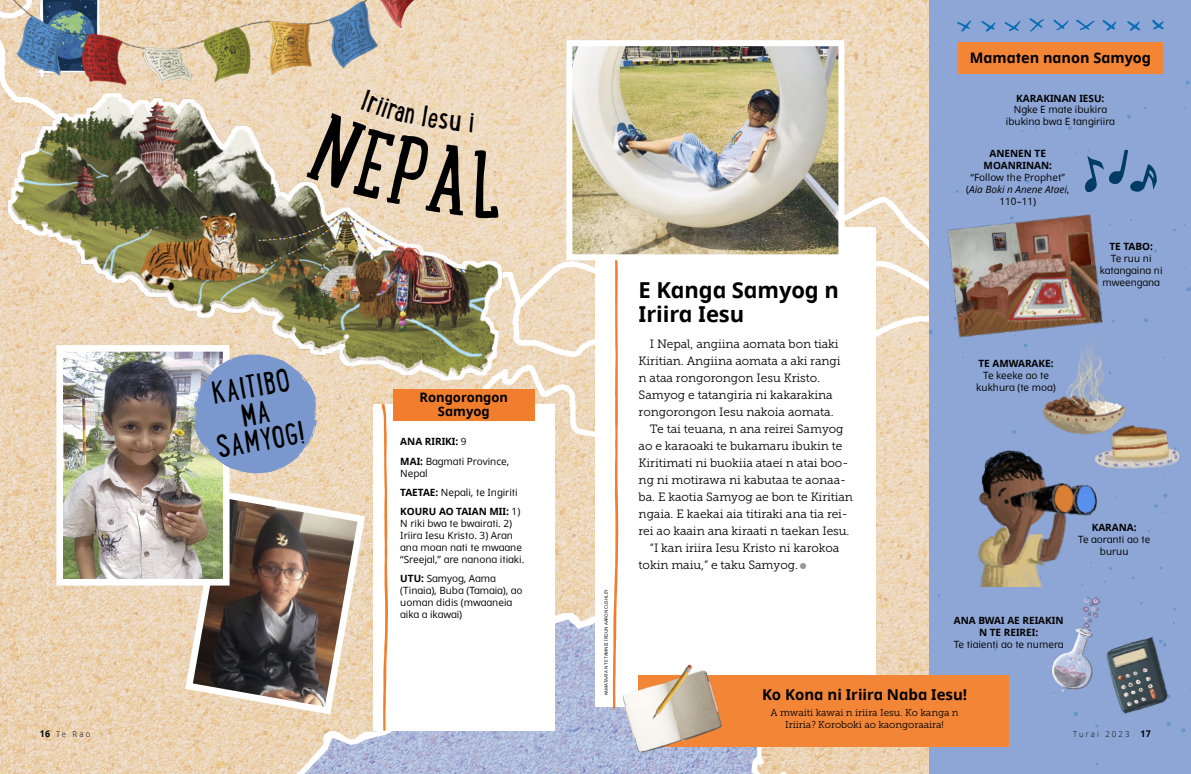
<style>
.page{position:relative;width:1191px;height:774px;background:#fff}
.page>*{position:absolute;margin:0;border:0;box-sizing:border-box;transform-origin:0 0}
.t1{font:34px/27px "Lunch Box";color:#000;text-align:center}
.span_dominant_h2{font:700 22px/24px "Dots Solidlds Lat";letter-spacing:-.005em;color:#000}
.t2{font:700 15px "Dots Solidlds Lat";color:#000}
.t3{font:700 14.5px "Dots Solidlds Lat";color:#000}
.t4{font:700 13px/14px "Dots Solidlds Lat";color:#000;text-align:center}
.p2_Museo{font:12px/17px "Museo Slablds Lat 300";letter-spacing:-.005em;color:#000}
.p2_flush_left{font:10px/11.9px "Dots Solidlds Lat";color:#000}
.p2_centered{font:10px/11.9px "Dots Solidlds Lat";color:#000;text-align:center}
.t5{font:10px/11.9px "Museo Slablds Lat 300";letter-spacing:-.005em;color:#000;text-align:center}
.p2_centered-2{font:700 10px/11.9px "Dots Solidlds Lat";color:#000;text-align:center}
.p2_flush_left-2{font:700 10px "Dots Solidlds Lat";color:#000}
.t6{font:300 8.2px "Zoramlds Lat";letter-spacing:.28em;color:#000;scale:.95 1}
.t7{font:4.5px "Dots Solidlds Lat";color:#000}
.s1{font-weight:700}
.s2{font-style:italic}
.s3{font-family:"Ding P Ilds Dpi";font-size:8.5px;color:#969798}
.s4{font-weight:400}
.s5{font-family:"Dots Solidlds Lat";font-weight:700;font-size:9.2px}
</style>
<div class="page">
<img style="left:0;top:0;width:929px;height:774px">
<svg style="left:296px;top:564px;width:486px;height:210px;background:#bec1d2"></svg>
<div style="left:595px;top:228px;width:281px;height:479px;background:#fff"></div>
<svg style="left:613px;top:260px;width:5px;height:449px"></svg>
<div style="left:373px;top:404px;width:181px;height:327px;background:#fff"></div>
<svg style="left:381px;top:404px;width:7px;height:327px"></svg>
<img style="left:573px;top:47px;width:264px;height:206px">
<div style="left:566px;top:40px;width:278px;height:220px;border:6px solid #fff"></div>
<div style="left:929px;top:0;width:262px;height:774px;background:#8ea6d5"></div>
<svg style="left:1163px;top:494px;width:4px;height:4px"></svg>
<svg style="left:1186px;top:287px;width:5px;height:4px"></svg>
<svg style="left:929px;top:329px;width:4px;height:5px"></svg>
<svg style="left:1181px;top:728px;width:4px;height:5px"></svg>
<svg style="left:1127px;top:115px;width:4px;height:4px"></svg>
<svg style="left:1185px;top:81px;width:4px;height:4px"></svg>
<svg style="left:1144px;top:318px;width:4px;height:4px"></svg>
<svg style="left:1012px;top:430px;width:4px;height:4px"></svg>
<svg style="left:1025px;top:179px;width:4px;height:4px"></svg>
<svg style="left:1068px;top:126px;width:4px;height:4px"></svg>
<svg style="left:1154px;top:504px;width:9px;height:9px"></svg>
<svg style="left:1029px;top:18px;width:15px;height:14px"></svg>
<svg style="left:1076px;top:20px;width:18px;height:10px"></svg>
<svg style="left:1127px;top:21px;width:13px;height:10px"></svg>
<svg style="left:1102px;top:20px;width:14px;height:11px"></svg>
<svg style="left:1152px;top:20px;width:11px;height:10px"></svg>
<svg style="left:1053px;top:19px;width:15px;height:11px"></svg>
<svg style="left:1004px;top:21px;width:16px;height:10px"></svg>
<svg style="left:981px;top:21px;width:14px;height:11px"></svg>
<svg style="left:957px;top:21px;width:14px;height:11px"></svg>
<div style="left:638px;top:676px;width:370px;height:71px;background:#f38537"></div>
<img style="left:6px;top:76px;width:512px;height:309px">
<svg style="left:181px;top:487px;width:188px;height:231px;background:#938275"></svg>
<img style="left:64px;top:353px;width:157px;height:224px">
<div style="left:56px;top:345px;width:173px;height:240px;border:7px solid #fff"></div>
<svg style="left:194px;top:354px;width:123px;height:119px;background:#90a5c9"></svg>
<img style="left:947px;top:214px;width:161px;height:132px">
<img style="left:1038px;top:331px;width:88px;height:104px">
<img style="left:978px;top:443px;width:133px;height:143px">
<img style="left:618px;top:664px;width:107px;height:96px">
<img style="left:1043px;top:585px;width:133px;height:140px">
<img style="left:8px;top:0;width:431px;height:92px">
<div style="left:393px;top:389px;width:142px;height:31px;background:#f17e2d"></div>
<img style="left:1091px;top:421px;width:89px;height:57px">
<svg style="left:1084px;top:149px;width:73px;height:44px"></svg>
<div style="left:958px;top:43px;width:204px;height:31px;background:#f38537"></div>
<svg style="left:306px;top:89px;width:196px;height:130px;background:#ebd6bb"></svg>
<p class="t3" style="left:969px;top:47px;width:183px">Mamaten nanon Samyog</p>
<p class="p2_centered" style="left:1006px;top:92px;width:110px"><span class="s1">KARAKINAN IESU:<br></span>Ngke E mate ibukira ibukina bwa E tangiriira</p>
<p class="p2_centered" style="left:966px;top:148px;width:105px"><span class="s1">ANENEN TE<br>MOANRINAN: </span>“Follow the Prophet” (<span class="s2">Aia Boki n Anene Ataei</span>,<br>110–11)</p>
<p class="p2_centered" style="left:1099px;top:240px;width:64px"><span class="s1">TE TABO:<br></span>Te ruu ni katangaina ni mweengana</p>
<p class="span_dominant_h2" style="left:638px;top:278px;width:202px">E Kanga Samyog n<br>Iriira Iesu</p>
<p class="p2_Museo" style="left:638px;top:335px;width:203px;text-indent:11px">I Nepal, angiina aomata bon tiaki Kiritian. Angiina aomata a aki rangi n ataa rongorongon Iesu Kristo.<br>Samyog e tatangiria ni kakarakina rongorongon Iesu nakoia aomata.</p>
<p class="p2_Museo" style="left:638px;top:420px;width:216px;text-indent:11px">Te tai teuana, n ana reirei Samyog ao e karaoaki te bukamaru ibukin te Kiritimati ni buokiia ataei n atai boo&shy;ng ni motirawa ni kabutaa te aonaa&shy;ba. E kaotia Samyog ae bon te Kiritian ngaia. E kaekai aia titiraki ana tia rei&shy;rei ao kaain ana kiraati n taekan Iesu.</p>
<p class="p2_Museo" style="left:638px;top:539px;width:202px;text-indent:11px">“I kan iriira Iesu Kristo ni karokoa tokin maiu,” e taku Samyog. <span class="s3">●</span></p>
<p class="p2_centered" style="left:976px;top:357px;width:81px"><span class="s1">TE AMWARAKE:<br></span>Te keeke ao te kukhura (te moa)</p>
<p class="t1" style="left:205px;top:379px;width:90px;rotate:-10deg">KAITIBO<br>MA<br>SAMYOG!</p>
<p class="t4" style="left:419px;top:390px;width:90px">Rongorongon<br>Samyog</p>
<p class="p2_flush_left-2" style="left:400px;top:434px;width:68px">ANA RIRIKI: <span class="s4">9</span></p>
<p class="p2_flush_left" style="left:400px;top:455px;width:110px"><span class="s1">MAI:</span> Bagmati Province,<br>Nepal</p>
<p class="p2_flush_left" style="left:400px;top:486px;width:119px"><span class="s1">TAETAE:</span> Nepali, te Ingiriti</p>
<p class="p2_flush_left" style="left:400px;top:506px;width:125px"><span class="s1">KOURU AO TAIAN MII:</span> 1)<br>N riki bwa te bwairati. 2)<br>Iriira Iesu Kristo. 3) Aran ana moan nati te mwaane “Sreejal,” are nanona itiaki.</p>
<p class="p2_flush_left" style="left:400px;top:572px;width:124px"><span class="s1">UTU:</span> Samyog, Aama (Tinaia), Buba (Tamaia), ao uoman didis (mwaaneia aika a ikawai)</p>
<p class="p2_centered" style="left:1078px;top:521px;width:74px"><span class="s1">KARANA:<br></span>Te aoranti ao te buruu</p>
<p class="t7" style="left:603px;top:695px;width:107px;rotate:-90deg">KAMATAATA N TE TAMNEI IROUN AARON CUSHLEY</p>
<p class="p2_centered-2" style="left:953px;top:614px;width:111px">ANA BWAI AE REIAKIN<br>N TE REIREI:<br><span class="s4">Te tiaienti ao te numera</span></p>
<p class="t2" style="left:762px;top:683px;width:207px">Ko Kona ni Iriira Naba Iesu!</p>
<p class="t5" style="left:770px;top:706px;width:190px">A mwaiti kawai n iriira Iesu. Ko kanga n<br>Iriiria? Koroboki ao kaongoraaira!</p>
<p class="t6" style="left:40px;top:728px;width:55px"><span class="s5">16</span> Te Rao</p>
<p class="t6" style="left:1073px;top:728px;width:83px">Turai 2023 <span class="s5">17</span></p>
</div>
